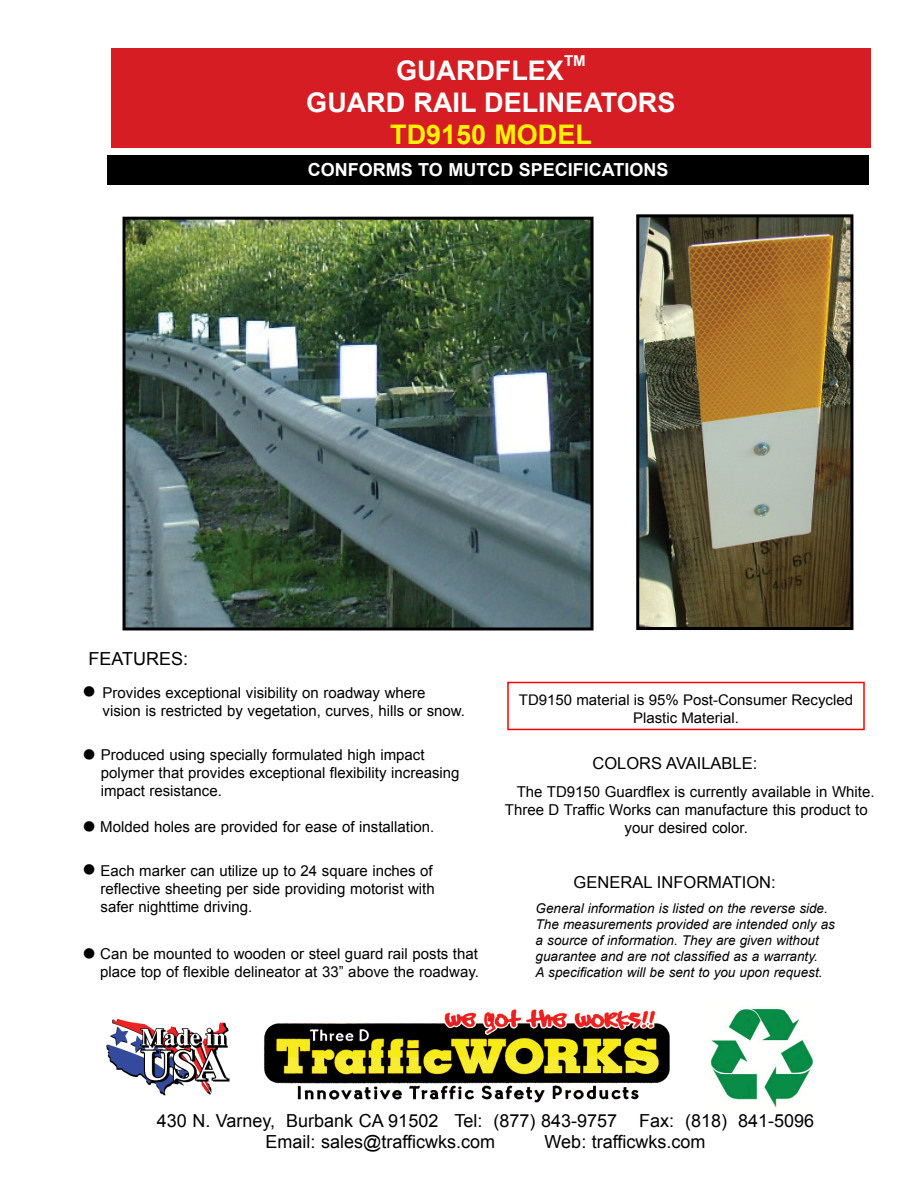
<style>
.page{position:relative;width:918px;height:1188px;background:#fff}
.page>*{position:absolute;margin:0;border:0;box-sizing:border-box;transform-origin:0 0}
.t1{font:700 27px "Arial";color:#fff}
.t2{font:700 27px "Arial";color:#fff200}
.t3{font:18px/21px "Arial";color:#000}
.t4{font:700 18px "Arial";color:#fff}
.t5{font:18px "Wingdings";color:#000}
.t6{font:16.5px "Arial";color:#000}
.t7{font:15px/18px "Arial";color:#000}
.t8{font:700 15px "Arial";color:#fff}
.t9{font:14.7px/18px "Arial";color:#000;text-align:center}
.t10{font:italic 13.5px/16.2px "Arial";color:#000}
</style>
<div class="page">
<div style="left:111px;top:48px;width:760px;height:99px;background:#d71d24"></div>
<div style="left:108px;top:155px;width:761px;height:30px;background:#000"></div>
<img style="left:636px;top:214px;width:217px;height:416px">
<img style="left:123px;top:217px;width:471px;height:413px">
<img style="left:263px;top:1009px;width:407px;height:94px">
<img style="left:106px;top:1019px;width:124px;height:77px">
<img style="left:710px;top:1008px;width:103px;height:98px">
<svg style="left:507px;top:682px;width:358px;height:48px"></svg>
<h1 class="t1" style="left:396px;top:54px;width:169px">GUARDFLEX</h1>
<p class="t8" style="left:564px;top:52px;width:23px">TM</p>
<h1 class="t1" style="left:306px;top:87px;width:371px">GUARD RAIL DELINEATORS</h1>
<h1 class="t2" style="left:390px;top:119px;width:203px">TD9150 MODEL</h1>
<p class="t4" style="left:308px;top:159px;width:362px">CONFORMS TO MUTCD SPECIFICATIONS</p>
<p class="t3" style="left:89px;top:650px;width:101px">FEATURES:</p>
<p class="t5" style="left:82px;top:681px;width:15px">●</p>
<p class="t7" style="left:103px;top:685px;width:364px">Provides exceptional visibility on roadway where vision is restricted by vegetation, curves, hills or snow.</p>
<p class="t7" style="left:101px;top:747px;width:360px">Produced using specially formulated high impact polymer that provides exceptional flexibility increasing impact resistance.</p>
<p class="t7" style="left:100px;top:819px;width:335px">Molded holes are provided for ease of installation.</p>
<p class="t7" style="left:101px;top:863px;width:336px">Each marker can utilize up to 24 square inches of reflective sheeting per side providing motorist with safer nighttime driving.</p>
<p class="t7" style="left:100px;top:946px;width:380px">Can be mounted to wooden or steel guard rail posts that place top of flexible delineator at 33” above the roadway.</p>
<p class="t5" style="left:82px;top:744px;width:15px">●</p>
<p class="t5" style="left:82px;top:816px;width:15px">●</p>
<p class="t5" style="left:82px;top:859px;width:15px">●</p>
<p class="t5" style="left:82px;top:943px;width:15px">●</p>
<p class="t9" style="left:519px;top:692px;width:336px">TD9150 material is 95% Post-Consumer Recycled<br>Plastic Material.</p>
<p class="t6" style="left:592px;top:757px;width:166px">COLORS AVAILABLE:</p>
<p class="t7" style="left:517px;top:784px;width:359px">The TD9150 Guardflex is currently available in White.</p>
<p class="t7" style="left:505px;top:802px;width:364px">Three D Traffic Works can manufacture this product to</p>
<p class="t7" style="left:625px;top:820px;width:125px">your desired color.</p>
<p class="t6" style="left:574px;top:876px;width:204px">GENERAL INFORMATION:</p>
<p class="t10" style="left:536px;top:901px;width:301px">General information is listed on the reverse side.<br>The measurements provided are intended only as a source of information. They are given without guarantee and are not classified as a warranty.<br>A specification will be sent to you upon request.</p>
<p class="t3" style="left:266px;top:1112px;width:550px;text-indent:-109px">430 N. Varney, Burbank CA 91502 Tel: (877) 843-9757 Fax: (818) 841-5096<br>Email: sales@trafficwks.com</p>
<p class="t3" style="left:545px;top:1133px;width:162px">Web: trafficwks.com</p>
</div>
